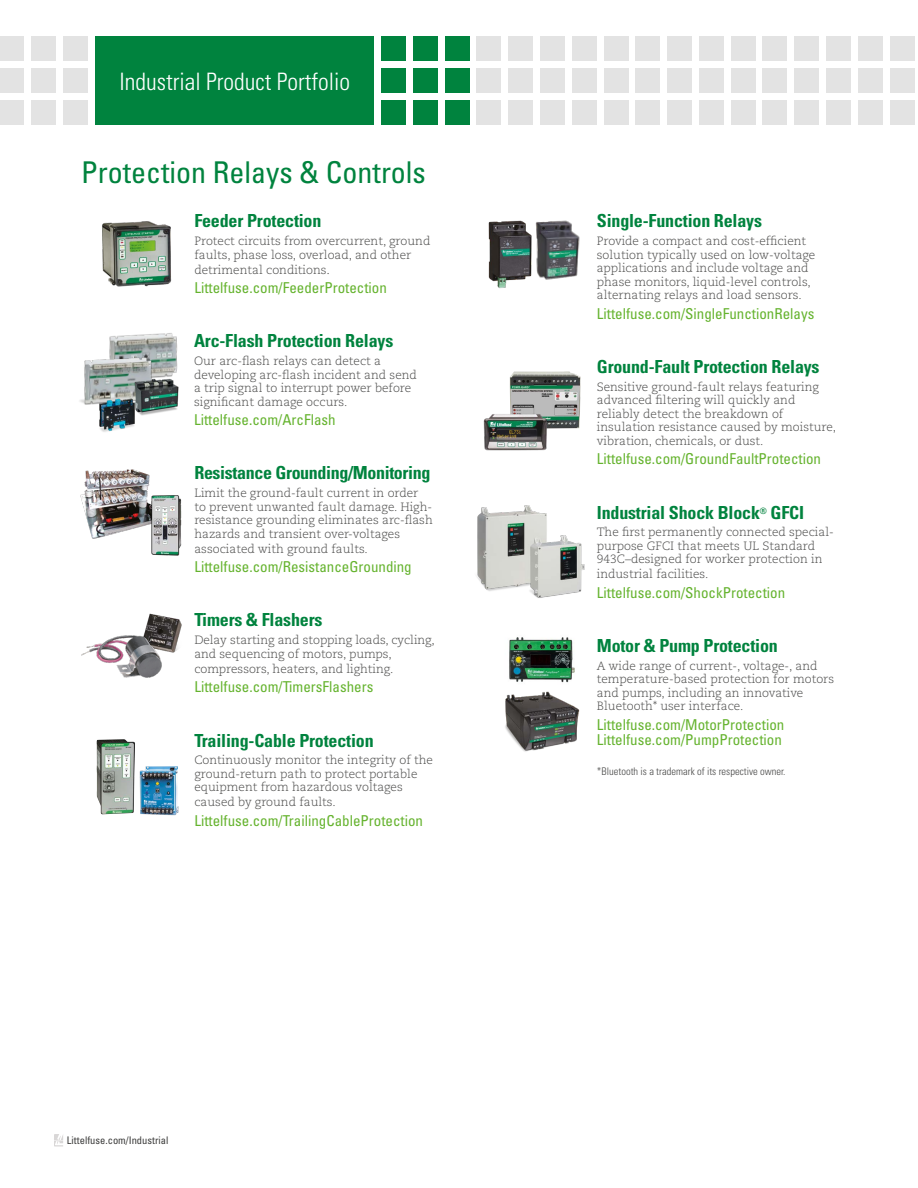
<style>
.page{position:relative;width:918px;height:1188px;background:#fff}
.page>*{position:absolute;margin:0;border:0;box-sizing:border-box;transform-origin:0 0}
.t1{font:condensed 30px "Univers LT Std";color:#00833e}
.t2{font:300 condensed 24px "Univers LT Std";color:#fff}
.product_description{font:700 condensed 18px "Univers LT Std";letter-spacing:-.01em;color:#00833e}
.product_description-2{font:condensed 15px/15px "Univers LT Std";color:#65b32e}
.Product_intro{font:300 12px/13.5px "Caecilia LT Pro 45";color:#4a4a49}
.Product_intro-2{font:300 condensed 10.5px "Univers LT Std";color:#4a4a49}
.FSS{font:condensed 10.5px "Univers LT Std";color:#3c3c3b}
.s1{font-size:12.75px}
</style>
<div class="page">
<div style="left:64px;top:36px;width:24px;height:25px;background:#e3e3e3"></div>
<div style="left:95px;top:36px;width:279px;height:89px;background:#00833e"></div>
<div style="left:381px;top:36px;width:25px;height:25px;background:#00833e"></div>
<div style="left:381px;top:68px;width:25px;height:25px;background:#00833e"></div>
<div style="left:381px;top:100px;width:25px;height:25px;background:#00833e"></div>
<div style="left:413px;top:36px;width:25px;height:25px;background:#00833e"></div>
<div style="left:413px;top:68px;width:25px;height:25px;background:#00833e"></div>
<div style="left:413px;top:100px;width:25px;height:25px;background:#00833e"></div>
<div style="left:445px;top:36px;width:24px;height:25px;background:#00833e"></div>
<div style="left:445px;top:68px;width:24px;height:25px;background:#00833e"></div>
<div style="left:445px;top:100px;width:24px;height:25px;background:#00833e"></div>
<div style="left:477px;top:36px;width:24px;height:25px;background:#e3e3e3"></div>
<div style="left:0;top:36px;width:24px;height:25px;background:#e3e3e3"></div>
<div style="left:477px;top:68px;width:24px;height:25px;background:#e3e3e3"></div>
<div style="left:0;top:68px;width:24px;height:25px;background:#e3e3e3"></div>
<div style="left:477px;top:100px;width:24px;height:25px;background:#e3e3e3"></div>
<div style="left:0;top:100px;width:24px;height:25px;background:#e3e3e3"></div>
<div style="left:509px;top:36px;width:24px;height:25px;background:#e3e3e3"></div>
<div style="left:32px;top:36px;width:24px;height:25px;background:#e3e3e3"></div>
<div style="left:509px;top:68px;width:24px;height:25px;background:#e3e3e3"></div>
<div style="left:32px;top:68px;width:24px;height:25px;background:#e3e3e3"></div>
<div style="left:509px;top:100px;width:24px;height:25px;background:#e3e3e3"></div>
<div style="left:32px;top:100px;width:24px;height:25px;background:#e3e3e3"></div>
<div style="left:540px;top:36px;width:25px;height:25px;background:#e3e3e3"></div>
<div style="left:540px;top:68px;width:25px;height:25px;background:#e3e3e3"></div>
<div style="left:64px;top:68px;width:24px;height:25px;background:#e3e3e3"></div>
<div style="left:540px;top:100px;width:25px;height:25px;background:#e3e3e3"></div>
<div style="left:64px;top:100px;width:24px;height:25px;background:#e3e3e3"></div>
<div style="left:572px;top:36px;width:24px;height:25px;background:#e3e3e3"></div>
<div style="left:572px;top:68px;width:24px;height:25px;background:#e3e3e3"></div>
<div style="left:572px;top:100px;width:24px;height:25px;background:#e3e3e3"></div>
<div style="left:604px;top:36px;width:24px;height:25px;background:#e3e3e3"></div>
<div style="left:604px;top:68px;width:24px;height:25px;background:#e3e3e3"></div>
<div style="left:604px;top:100px;width:24px;height:25px;background:#e3e3e3"></div>
<div style="left:636px;top:36px;width:24px;height:25px;background:#e3e3e3"></div>
<div style="left:636px;top:68px;width:24px;height:25px;background:#e3e3e3"></div>
<div style="left:636px;top:100px;width:24px;height:25px;background:#e3e3e3"></div>
<div style="left:667px;top:36px;width:25px;height:25px;background:#e3e3e3"></div>
<div style="left:667px;top:68px;width:25px;height:25px;background:#e3e3e3"></div>
<div style="left:667px;top:100px;width:25px;height:25px;background:#e3e3e3"></div>
<div style="left:699px;top:36px;width:25px;height:25px;background:#e3e3e3"></div>
<div style="left:699px;top:68px;width:25px;height:25px;background:#e3e3e3"></div>
<div style="left:699px;top:100px;width:25px;height:25px;background:#e3e3e3"></div>
<div style="left:731px;top:36px;width:24px;height:25px;background:#e3e3e3"></div>
<div style="left:731px;top:68px;width:24px;height:25px;background:#e3e3e3"></div>
<div style="left:731px;top:100px;width:24px;height:25px;background:#e3e3e3"></div>
<div style="left:763px;top:36px;width:24px;height:25px;background:#e3e3e3"></div>
<div style="left:763px;top:68px;width:24px;height:25px;background:#e3e3e3"></div>
<div style="left:763px;top:100px;width:24px;height:25px;background:#e3e3e3"></div>
<div style="left:795px;top:36px;width:24px;height:25px;background:#e3e3e3"></div>
<div style="left:795px;top:68px;width:24px;height:25px;background:#e3e3e3"></div>
<div style="left:795px;top:100px;width:24px;height:25px;background:#e3e3e3"></div>
<div style="left:826px;top:36px;width:25px;height:25px;background:#e3e3e3"></div>
<div style="left:826px;top:68px;width:25px;height:25px;background:#e3e3e3"></div>
<div style="left:826px;top:100px;width:25px;height:25px;background:#e3e3e3"></div>
<div style="left:858px;top:36px;width:24px;height:25px;background:#e3e3e3"></div>
<div style="left:890px;top:36px;width:24px;height:25px;background:#e3e3e3"></div>
<div style="left:858px;top:68px;width:24px;height:25px;background:#e3e3e3"></div>
<div style="left:890px;top:68px;width:24px;height:25px;background:#e3e3e3"></div>
<div style="left:858px;top:100px;width:24px;height:25px;background:#e3e3e3"></div>
<div style="left:890px;top:100px;width:24px;height:25px;background:#e3e3e3"></div>
<img style="left:144px;top:613px;width:38px;height:40px">
<img style="left:81px;top:634px;width:81px;height:44px">
<img style="left:509px;top:371px;width:72px;height:58px">
<img style="left:484px;top:411px;width:67px;height:40px">
<img style="left:139px;top:766px;width:40px;height:50px">
<img style="left:96px;top:739px;width:39px;height:75px">
<img style="left:535px;top:220px;width:45px;height:60px">
<img style="left:505px;top:637px;width:75px;height:115px">
<img style="left:102px;top:221px;width:70px;height:66px">
<img style="left:81px;top:470px;width:69px;height:68px">
<img style="left:488px;top:220px;width:44px;height:69px">
<img style="left:147px;top:491px;width:35px;height:65px">
<svg style="left:54px;top:1134px;width:9px;height:12px"></svg>
<img style="left:477px;top:505px;width:108px;height:93px">
<img style="left:109px;top:333px;width:69px;height:42px">
<img style="left:79px;top:355px;width:79px;height:50px">
<img style="left:125px;top:375px;width:54px;height:41px">
<img style="left:93px;top:394px;width:48px;height:38px">
<h2 class="t2" style="left:120px;top:67px;width:232px">Industrial Product Portfolio</h2>
<p class="t1" style="left:81px;top:153px;width:346px">Protection Relays &amp; Controls</p>
<p class="product_description" style="left:194px;top:210px;width:129px">Feeder Protection</p>
<p class="Product_intro" style="left:194px;top:234px;width:237px">Protect circuits from overcurrent, ground faults, phase loss, overload, and other</p>
<p class="Product_intro" style="left:194px;top:263px;width:137px">detrimental conditions<span class="s1">.</span></p>
<p class="product_description-2" style="left:194px;top:280px;width:194px">Littelfuse.com/FeederProtection</p>
<p class="product_description" style="left:194px;top:330px;width:201px">Arc-Flash Protection Relays</p>
<p class="Product_intro" style="left:194px;top:354px;width:224px">Our arc-flash relays can detect a developing arc-flash incident and send a trip signal to interrupt power before significant damage occurs.</p>
<p class="product_description-2" style="left:194px;top:412px;width:143px">Littelfuse.com/ArcFlash</p>
<p class="product_description" style="left:194px;top:462px;width:238px">Resistance Grounding/Monitoring</p>
<p class="Product_intro" style="left:194px;top:486px;width:240px">Limit the ground-fault current in order to prevent unwanted fault damage. High&shy;resistance grounding eliminates arc-flash hazards and transient over-voltages</p>
<p class="Product_intro" style="left:194px;top:542px;width:175px">associated with ground faults.</p>
<p class="product_description-2" style="left:194px;top:559px;width:219px">Littelfuse.com/ResistanceGrounding</p>
<p class="product_description" style="left:194px;top:609px;width:130px">Timers &amp; Flashers</p>
<p class="Product_intro" style="left:194px;top:633px;width:242px">Delay starting and stopping loads, cycling, and sequencing of motors, pumps,</p>
<p class="Product_intro" style="left:194px;top:662px;width:201px">compressors, heaters, and lighting.</p>
<p class="product_description-2" style="left:194px;top:679px;width:181px">Littelfuse.com/TimersFlashers</p>
<p class="product_description" style="left:194px;top:729px;width:181px">Trailing-Cable Protection</p>
<p class="Product_intro" style="left:194px;top:753px;width:240px">Continuously monitor the integrity of the ground-return path to protect portable equipment from hazardous voltages</p>
<p class="Product_intro" style="left:194px;top:795px;width:143px">caused by ground faults.</p>
<p class="product_description-2" style="left:194px;top:813px;width:230px">Littelfuse.com/TrailingCableProtection</p>
<p class="FSS" style="left:67px;top:1134px;width:103px">Littelfuse.com/Industrial</p>
<p class="product_description" style="left:597px;top:210px;width:167px">Single-Function Relays</p>
<p class="Product_intro" style="left:597px;top:234px;width:220px">Provide a compact and cost-efficient solution typically used on low-voltage applications and include voltage and phase monitors, liquid-level controls, alternating relays and load sensors.</p>
<p class="product_description-2" style="left:597px;top:306px;width:219px">Littelfuse.com/SingleFunctionRelays</p>
<p class="product_description" style="left:597px;top:356px;width:224px">Ground-Fault Protection Relays</p>
<p class="Product_intro" style="left:597px;top:380px;width:241px">Sensitive ground-fault relays featuring advanced filtering will quickly and reliably detect the breakdown of insulation resistance caused by moisture, vibration, chemicals, or dust.</p>
<p class="product_description-2" style="left:597px;top:451px;width:226px">Littelfuse.com/GroundFaultProtection</p>
<p class="product_description" style="left:597px;top:501px;width:209px">Industrial Shock Block<sup>®</sup> GFCI</p>
<p class="Product_intro" style="left:597px;top:525px;width:239px">The first permanently connected special&shy;purpose GFCI that meets UL Standard<br>943C–designed for worker protection in</p>
<p class="Product_intro" style="left:597px;top:567px;width:113px">industrial facilities.</p>
<p class="product_description-2" style="left:597px;top:585px;width:190px">Littelfuse.com/ShockProtection</p>
<p class="product_description" style="left:597px;top:635px;width:183px">Motor &amp; Pump Protection</p>
<p class="Product_intro" style="left:597px;top:659px;width:239px">A wide range of current-, voltage-, and temperature-based protection for motors and pumps, including an innovative Bluetooth* user interface.</p>
<p class="product_description-2" style="left:597px;top:717px;width:189px">Littelfuse.com/MotorProtection<br>Littelfuse.com/PumpProtection</p>
<p class="Product_intro-2" style="left:597px;top:765px;width:190px">*Bluetooth is a trademark of its respective owner.</p>
</div>
